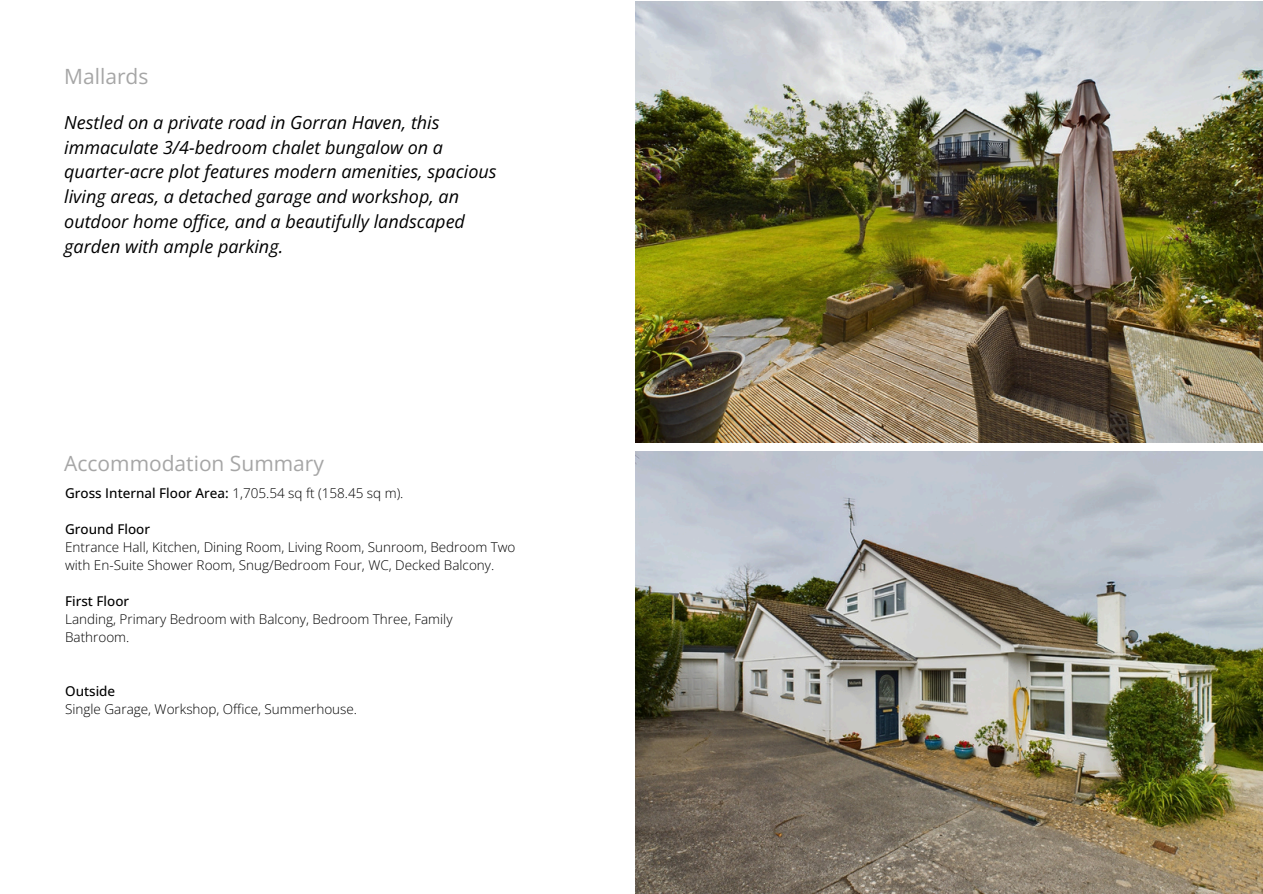
<style>
.page{position:relative;width:1263px;height:894px;background:#fff}
.page>*{position:absolute;margin:0;border:0;box-sizing:border-box;transform-origin:0 0}
.t1{font:21px "Open Sans";color:#a6a6a6}
.t2{font:italic 18px/24.8px "Open Sans";color:#000}
.t3{font:300 13.5px/18px "Open Sans";color:#000}
.t4{font:500 13.5px "Open Sans";color:#000}
.s1{font-weight:500}
</style>
<div class="page">
<img style="left:636px;top:451px;width:626px;height:442px">
<img style="left:636px;top:2px;width:626px;height:440px">
<p class="t1" style="left:64px;top:62px;width:86px">Mallards</p>
<h1 class="t2" style="left:64px;top:109px;width:434px">Nestled on a private road in Gorran Haven, this immaculate 3/4-bedroom chalet bungalow on a quarter-acre plot features modern amenities, spacious living areas, a detached garage and workshop, an outdoor home office, and a beautifully landscaped garden with ample parking.</h1>
<p class="t1" style="left:64px;top:449px;width:261px">Accommodation Summary</p>
<p class="t3" style="left:65px;top:483px;width:340px"><span class="s1">Gross Internal Floor Area:</span> 1,705.54 sq ft (158.45 sq m).</p>
<p class="t4" style="left:65px;top:519px;width:86px">Ground Floor</p>
<p class="t3" style="left:65px;top:537px;width:452px">Entrance Hall, Kitchen, Dining Room, Living Room, Sunroom, Bedroom Two with En-Suite Shower Room, Snug/Bedroom Four, WC, Decked Balcony.</p>
<p class="t4" style="left:65px;top:591px;width:66px">First Floor</p>
<p class="t3" style="left:65px;top:609px;width:389px">Landing, Primary Bedroom with Balcony, Bedroom Three, Family<br>Bathroom.</p>
<p class="t4" style="left:65px;top:681px;width:52px">Outside</p>
<p class="t3" style="left:65px;top:699px;width:293px">Single Garage, Workshop, Office, Summerhouse.</p>
</div>
